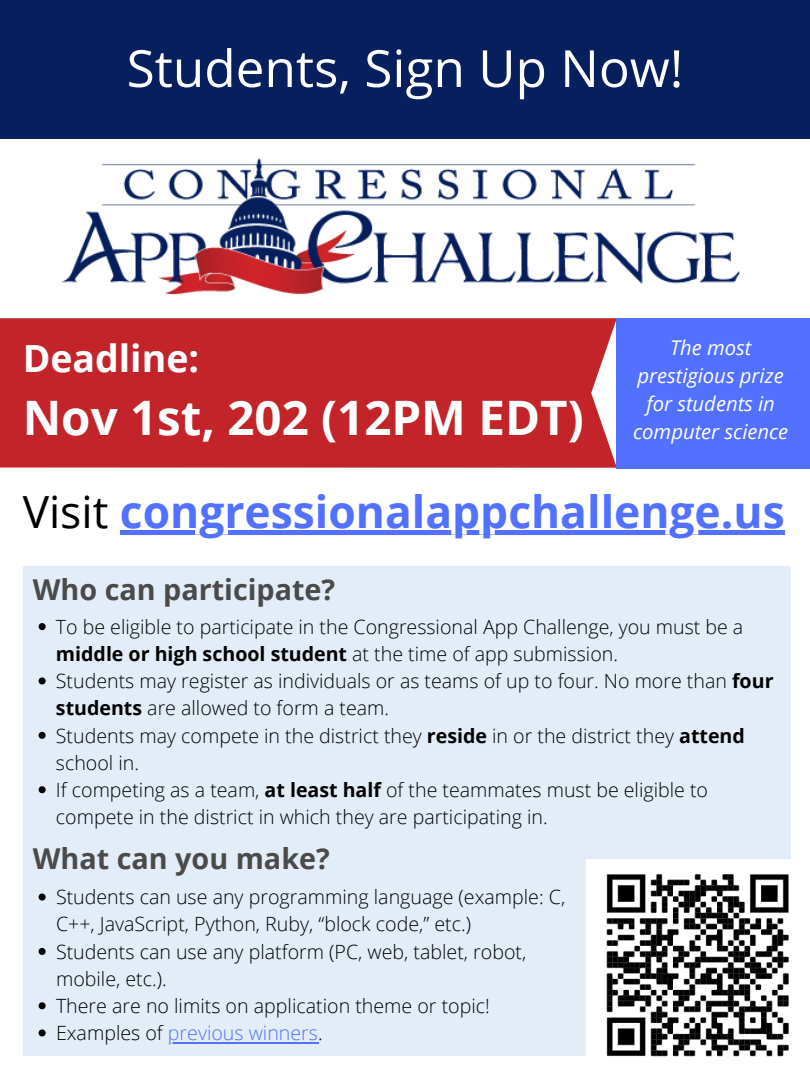
<style>
.page{position:relative;width:810px;height:1080px;background:#fff}
.page>*{position:absolute;margin:0;border:0;box-sizing:border-box;transform-origin:0 0}
.t1{font:51.25px "Open Sans";color:#fff}
.t2{font:700 47.5px "Open Sans";color:#fff}
.t3{font:700 44.38px "Open Sans";color:#5271ff}
.t4{font:700 37.5px "Open Sans";color:#fff}
.t5{font:700 28.75px "Open Sans";color:#4a4a4a}
.t6{font:italic 20.25px/28.1px "Open Sans";color:#fff;text-align:center}
.t7{font:300 19.62px/27.2px "Open Sans";color:#000}
.t8{font:300 19.62px "Open Sans";color:#5271ff}
.s1{font-weight:400;color:#000}
.s2{font-weight:700}
.s3{color:#000}
</style>
<div class="page">
<img style="left:61px;top:158px;width:680px;height:137px">
<div style="left:0;top:0;width:810px;height:139px;background:#071f5c"></div>
<div style="left:0;top:318px;width:617px;height:150px;background:#c22429"></div>
<div style="left:617px;top:318px;width:193px;height:151px;background:#5271ff"></div>
<img style="left:606px;top:874px;width:183px;height:183px">
<div style="left:23px;top:566px;width:563px;height:489px;background:#e2edf8"></div>
<div style="left:535px;top:566px;width:255px;height:292px;background:#e2edf8"></div>
<hr style="left:120px;top:530px;width:665px;height:4px;background:#5271ff">
<svg style="left:39px;top:623px;width:7px;height:7px"></svg>
<svg style="left:39px;top:677px;width:7px;height:7px"></svg>
<svg style="left:39px;top:732px;width:7px;height:7px"></svg>
<svg style="left:39px;top:786px;width:7px;height:7px"></svg>
<svg style="left:39px;top:894px;width:7px;height:7px"></svg>
<svg style="left:39px;top:948px;width:7px;height:7px"></svg>
<svg style="left:39px;top:1002px;width:7px;height:7px"></svg>
<svg style="left:39px;top:1029px;width:7px;height:7px"></svg>
<hr style="left:168px;top:1042px;width:150px;height:2px;background:#5271ff">
<p class="t1" style="left:127px;top:32px;width:558px">Students, Sign Up Now!</p>
<p class="t4" style="left:23px;top:332px;width:178px">Deadline:</p>
<p class="t2" style="left:23px;top:384px;width:563px">Nov 1st, 202 (12PM EDT)</p>
<p class="t6" style="left:633px;top:333px;width:157px">The most prestigious prize for students in computer science</p>
<p class="t3" style="left:23px;top:480px;width:764px"><span class="s1">Visit</span> congressionalappchallenge.us</p>
<p class="t5" style="left:33px;top:570px;width:304px">Who can participate?</p>
<p class="t7" style="left:56px;top:613px;width:689px">To be eligible to participate in the Congressional App Challenge, you must be a <span class="s2">middle or high school student</span> at the time of app submission.</p>
<p class="t7" style="left:56px;top:667px;width:719px">Students may register as individuals or as teams of up to four. No more than <span class="s2">four students</span> are allowed to form a team.</p>
<p class="t7" style="left:56px;top:721px;width:690px">Students may compete in the district they <span class="s2">reside</span> in or the district they <span class="s2">attend </span>school in.</p>
<p class="t7" style="left:56px;top:776px;width:654px">If competing as a team, <span class="s2">at least half</span> of the teammates must be eligible to compete in the district in which they are participating in.</p>
<p class="t5" style="left:33px;top:839px;width:299px">What can you make?</p>
<p class="t7" style="left:56px;top:883px;width:511px">Students can use any programming language (example: C,<br>C++, JavaScript, Python, Ruby, “block code,” etc.)</p>
<p class="t7" style="left:56px;top:937px;width:472px">Students can use any platform (PC, web, tablet, robot, mobile, etc.).</p>
<p class="t7" style="left:56px;top:992px;width:435px">There are no limits on application theme or topic!</p>
<p class="t8" style="left:56px;top:1019px;width:268px"><span class="s3">Examples of</span> previous winners<span class="s3">.</span></p>
</div>
